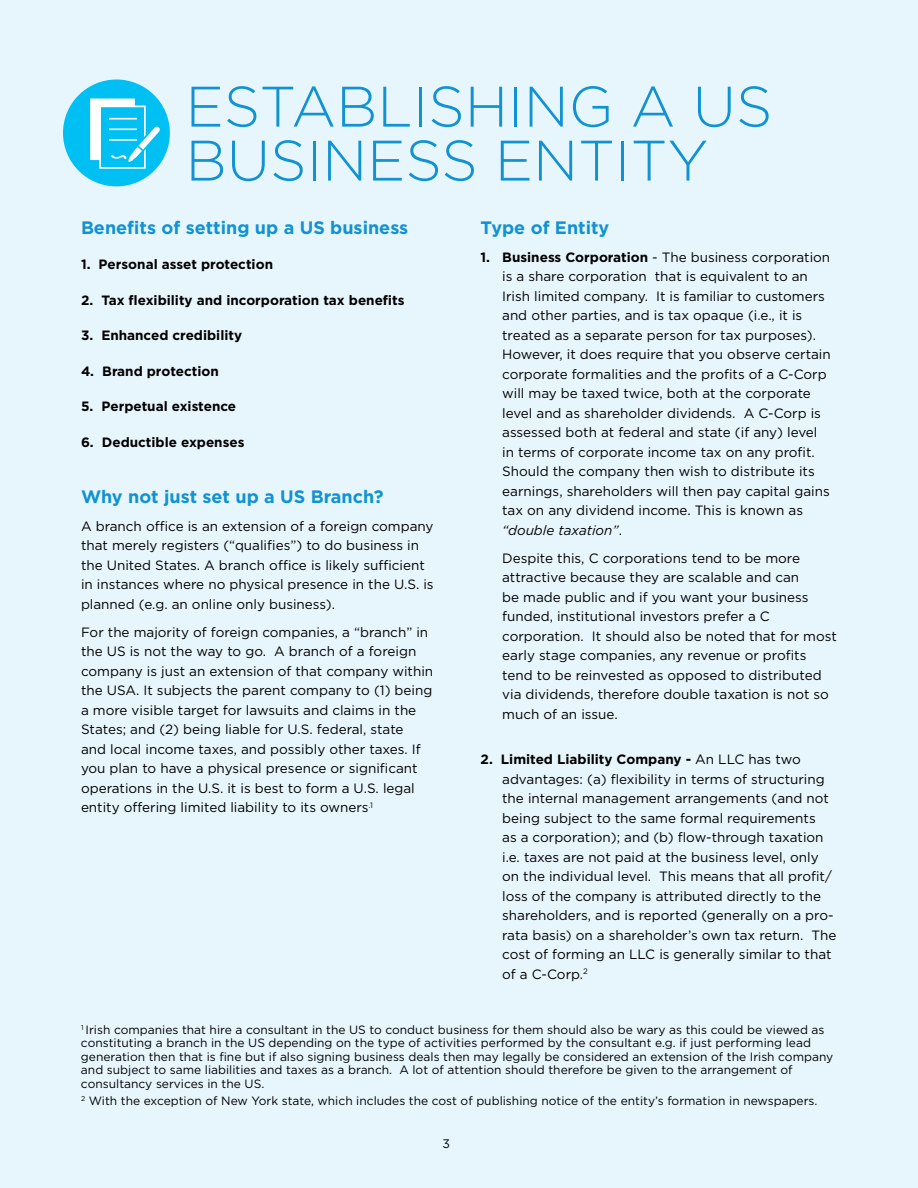
<style>
.page{position:relative;width:918px;height:1188px;background:#fff}
.page>*{position:absolute;margin:0;border:0;box-sizing:border-box;transform-origin:0 0}
.t1{font:300 57px/54px "Gotham";color:#1192d1}
.t2{font:700 18px "Gotham";color:#1192d1}
.t3{font:13.5px/19.5px "Gotham";color:#000}
.t4{font:700 13.5px "Gotham";color:#000}
.t5{font:12.45px "Gotham";color:#000}
.t6{font:12px/13.5px "Gotham";color:#000}
.s1{font-weight:700}
.s2{font-style:italic}
</style>
<div class="page">
<div style="left:1px;top:0;width:917px;height:1188px;background:#e7f6fd"></div>
<div style="left:63px;top:79px;width:107px;height:107px;background:#00c0f3;border-radius:50%"></div>
<div style="left:99px;top:106px;width:47px;height:63px;background:#00c0f3;border:2px solid #fff"></div>
<svg style="left:90px;top:99px;width:73px;height:66px"></svg>
<h1 class="t1" style="left:186px;top:78px;width:588px">ESTABLISHING A US<br>BUSINESS ENTITY</h1>
<h2 class="t2" style="left:81px;top:215px;width:329px">Benefits of setting up a US business</h2>
<p class="t4" style="left:81px;top:255px;width:194px">1. Personal asset protection</p>
<p class="t4" style="left:81px;top:291px;width:325px">2. Tax flexibility and incorporation tax benefits</p>
<p class="t4" style="left:81px;top:326px;width:163px">3. Enhanced credibility</p>
<p class="t4" style="left:81px;top:362px;width:139px">4. Brand protection</p>
<p class="t4" style="left:81px;top:397px;width:157px">5. Perpetual existence</p>
<p class="t4" style="left:81px;top:433px;width:165px">6. Deductible expenses</p>
<h2 class="t2" style="left:481px;top:215px;width:130px">Type of Entity</h2>
<p class="t3" style="left:502px;top:247px;width:330px;text-indent:-22px"><span class="s1">1. Business Corporation</span> - The business corporation is a share corporation that is equivalent to an Irish limited company. It is familiar to customers and other parties, and is tax opaque (i.e., it is treated as a separate person for tax purposes).<br>However, it does require that you observe certain corporate formalities and the profits of a C-Corp will may be taxed twice, both at the corporate level and as shareholder dividends. A C-Corp is assessed both at federal and state (if any) level in terms of corporate income tax on any profit.<br>Should the company then wish to distribute its earnings, shareholders will then pay capital gains tax on any dividend income. This is known as <span class="s2">“double taxation”</span>.</p>
<p class="t3" style="left:502px;top:548px;width:336px">Despite this, C corporations tend to be more attractive because they are scalable and can<br>be made public and if you want your business funded, institutional investors prefer a C corporation. It should also be noted that for most early stage companies, any revenue or profits tend to be reinvested as opposed to distributed via dividends, therefore double taxation is not so much of an issue.</p>
<p class="t3" style="left:502px;top:749px;width:336px;text-indent:-22px"><span class="s1">2. Limited Liability Company -</span> An LLC has two advantages: (a) flexibility in terms of structuring the internal management arrangements (and not being subject to the same formal requirements<br>as a corporation); and (b) flow-through taxation i.e. taxes are not paid at the business level, only on the individual level. This means that all profit/ loss of the company is attributed directly to the shareholders, and is reported (generally on a pro&shy;rata basis) on a shareholder’s own tax return. The cost of forming an LLC is generally similar to that of a C-Corp.<sup>2</sup></p>
<h2 class="t2" style="left:81px;top:484px;width:304px">Why not just set up a US Branch?</h2>
<p class="t3" style="left:81px;top:516px;width:354px">A branch office is an extension of a foreign company that merely registers (“qualifies”) to do business in the United States. A branch office is likely sufficient in instances where no physical presence in the U.S. is planned (e.g. an online only business).</p>
<p class="t3" style="left:81px;top:622px;width:354px">For the majority of foreign companies, a “branch” in the US is not the way to go. A branch of a foreign company is just an extension of that company within the USA. It subjects the parent company to (1) being a more visible target for lawsuits and claims in the States; and (2) being liable for U.S. federal, state<br>and local income taxes, and possibly other taxes. If you plan to have a physical presence or significant operations in the U.S. it is best to form a U.S. legal entity offering limited liability to its owners<sup>.1</sup></p>
<p class="t6" style="left:81px;top:1023px;width:754px"><sup>1</sup> Irish companies that hire a consultant in the US to conduct business for them should also be wary as this could be viewed as constituting a branch in the US depending on the type of activities performed by the consultant e.g. if just performing lead generation then that is fine but if also signing business deals then may legally be considered an extension of the Irish company and subject to same liabilities and taxes as a branch. A lot of attention should therefore be given to the arrangement of consultancy services in the US.</p>
<p class="t6" style="left:81px;top:1094px;width:738px"><sup>2</sup> With the exception of New York state, which includes the cost of publishing notice of the entity’s formation in newspapers.</p>
<p class="t5" style="left:443px;top:1136px;width:9px">3</p>
</div>
